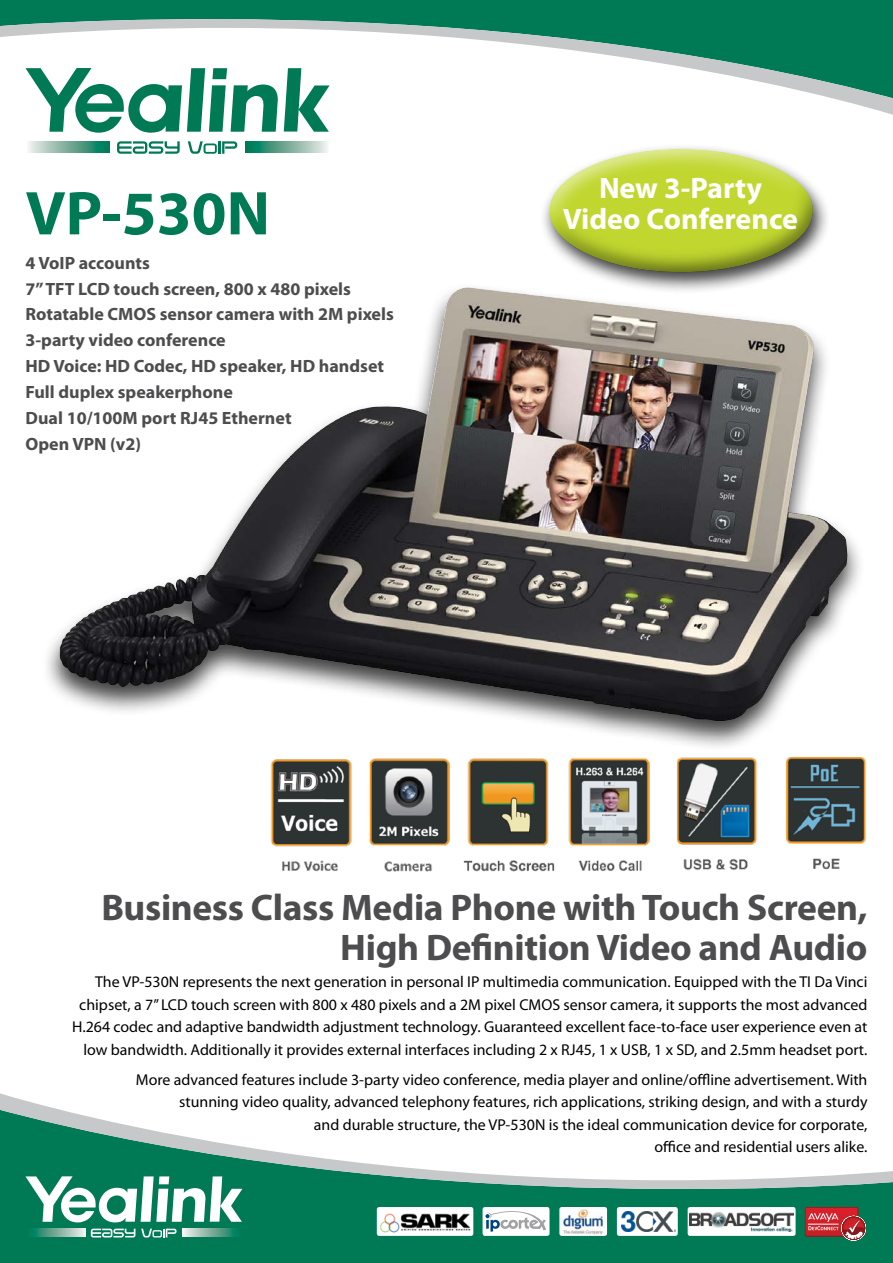
<style>
.page{position:relative;width:893px;height:1263px;background:#fff}
.page>*{position:absolute;margin:0;border:0;box-sizing:border-box;transform-origin:0 0}
.t1{font:700 62.4px "Myriad Pro";color:#007955}
.t2{font:700 37.2px/40.5px "Myriad Pro";letter-spacing:-.01em;color:#4d4d4f;text-align:right}
.t3{font:700 29.7px/31.2px "Myriad Pro";color:#fff;text-align:center}
.t4{font:700 17.85px/25.8px "Myriad Pro";color:#4d4d4f}
.t5{font:15.75px/22.5px "Myriad Pro";color:#000;text-align:right}
</style>
<div class="page">
<div style="left:0;top:1225px;width:893px;height:38px;background:#007955"></div>
<svg style="left:0;top:1093px;width:893px;height:132px"></svg>
<svg style="left:0;top:0;width:893px;height:115px"></svg>
<div style="left:540px;top:143px;width:291px;height:152px;background:#000;opacity:.75"></div>
<div style="left:548px;top:148px;width:265px;height:85px;background:#fff;opacity:.75"></div>
<div style="left:548px;top:175px;width:265px;height:99px;background:#000;opacity:.52"></div>
<svg style="left:91px;top:1228px;width:44px;height:9px"></svg>
<svg style="left:141px;top:1228px;width:36px;height:9px"></svg>
<svg style="left:26px;top:1229px;width:60px;height:8px"></svg>
<svg style="left:182px;top:1229px;width:60px;height:8px"></svg>
<svg style="left:26px;top:1176px;width:216px;height:46px"></svg>
<svg style="left:117px;top:141px;width:63px;height:13px"></svg>
<svg style="left:188px;top:141px;width:49px;height:13px"></svg>
<svg style="left:28px;top:142px;width:82px;height:11px"></svg>
<svg style="left:245px;top:142px;width:83px;height:11px"></svg>
<svg style="left:284px;top:68px;width:46px;height:64px"></svg>
<svg style="left:26px;top:68px;width:252px;height:65px"></svg>
<div style="left:41px;top:282px;width:824px;height:470px;background:#000;opacity:.75"></div>
<img style="left:59px;top:287px;width:788px;height:436px">
<img style="left:250px;top:749px;width:616px;height:123px">
<div style="left:776px;top:854px;width:99px;height:22px;background:#fff"></div>
<img style="left:813px;top:858px;width:26px;height:12px">
<div style="left:688px;top:1207px;width:108px;height:29px;background:#fff;border-radius:2px"></div>
<img style="left:690px;top:1212px;width:104px;height:19px">
<div style="left:617px;top:1207px;width:61px;height:29px;background:#fff;border-radius:2px"></div>
<img style="left:621px;top:1211px;width:55px;height:20px">
<div style="left:559px;top:1207px;width:48px;height:29px;background:#fff;border-radius:2px"></div>
<img style="left:562px;top:1207px;width:42px;height:28px">
<div style="left:483px;top:1207px;width:66px;height:29px;background:#fff;border-radius:2px"></div>
<svg style="left:485px;top:1211px;width:61px;height:21px"></svg>
<div style="left:377px;top:1207px;width:96px;height:29px;background:#fff;border-radius:2px"></div>
<img style="left:380px;top:1213px;width:91px;height:20px">
<svg style="left:805px;top:1207px;width:61px;height:34px;background:#ad4c4c"></svg>
<h1 class="t1" style="left:26px;top:173px;width:246px">VP-530N</h1>
<p class="t4" style="left:26px;top:249px;width:370px">4 VoIP accounts<br>7” TFT LCD touch screen, 800 x 480 pixels<br>Rotatable CMOS sensor camera with 2M pixels<br>3-party video conference<br>HD Voice: HD Codec, HD speaker, HD handset<br>Full duplex speakerphone<br>Dual 10/100M port RJ45 Ethernet<br>Open VPN (v2)</p>
<h3 class="t3" style="left:563px;top:172px;width:237px">New 3-Party<br>Video Conference</h3>
<h2 class="t2" style="left:101px;top:886px;width:768px">Business Class Media Phone with Touch Screen,<br>High Definition Video and Audio</h2>
<p class="t5" style="left:72px;top:971px;width:797px">The VP-530N represents the next generation in personal IP multimedia communication. Equipped with the TI Da Vinci chipset, a 7” LCD touch screen with 800 x 480 pixels and a 2M pixel CMOS sensor camera, it supports the most advanced H.264 codec and adaptive bandwidth adjustment technology. Guaranteed excellent face-to-face user experience even at low bandwidth. Additionally it provides external interfaces including 2 x RJ45, 1 x USB, 1 x SD, and 2.5mm headset port.</p>
<p class="t5" style="left:136px;top:1068px;width:733px">More advanced features include 3-party video conference, media player and online/offline advertisement. With stunning video quality, advanced telephony features, rich applications, striking design, and with a sturdy<br>and durable structure, the VP-530N is the ideal communication device for corporate,<br>office and residential users alike.</p>
</div>
